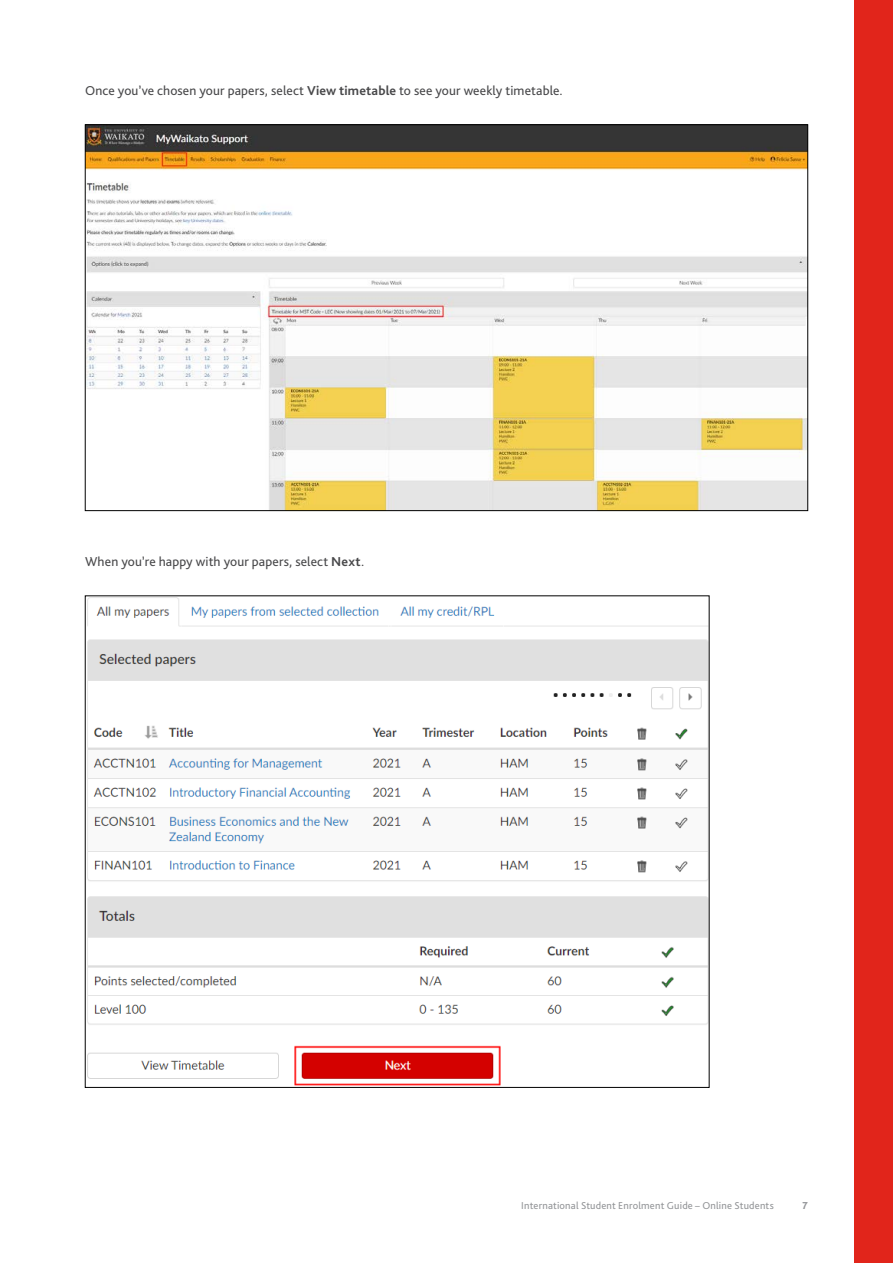
<style>
.page{position:relative;width:893px;height:1263px;background:#fff}
.page>*{position:absolute;margin:0;border:0;box-sizing:border-box;transform-origin:0 0}
.body{font:13.5px "Bliss Pro";letter-spacing:.01em;color:#48484a}
.t1{font:10.5px "Bliss Pro";letter-spacing:.015em;color:#939598}
.t2{font:800 10.5px "Bliss Pro";color:#939598}
.s1{font-weight:700}
</style>
<div class="page">
<img style="left:87px;top:127px;width:719px;height:382px">
<img style="left:87px;top:598px;width:620px;height:487px">
<div style="left:855px;top:0;width:38px;height:1263px;background:#e1251b"></div>
<p class="body" style="left:85px;top:82px;width:479px">Once you’ve chosen your papers, select <span class="s1">View timetable</span> to see your weekly timetable.</p>
<p class="body" style="left:85px;top:553px;width:281px">When you’re happy with your papers, select <span class="s1">Next</span>.</p>
<p class="t1" style="left:521px;top:1199px;width:254px">International Student Enrolment Guide – Online Students</p>
<p class="t2" style="left:803px;top:1199px;width:7px">7</p>
</div>
